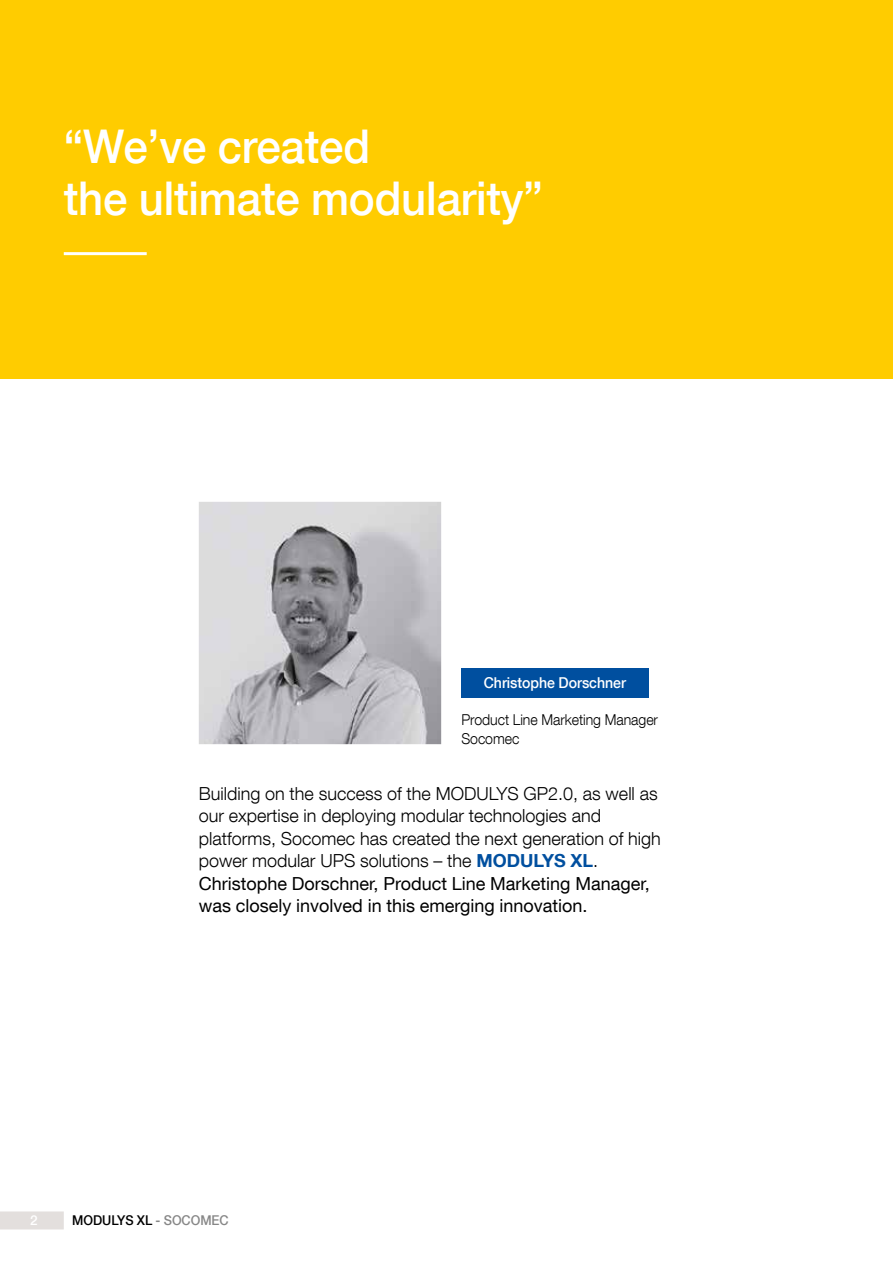
<style>
.page{position:relative;width:893px;height:1263px;background:#fff}
.page>*{position:absolute;margin:0;border:0;box-sizing:border-box;transform-origin:0 0}
.t1{font:500 46.5px/52.5px "Helvetica Neue LT Com";letter-spacing:-.005em;color:#fff;scale:.94 1}
.t2{font:300 18px/22.5px "Helvetica Neue LT Com";color:#000}
.t3{font:300 15px/19.5px "Helvetica Neue LT Com";letter-spacing:-.005em;color:#000;scale:.94 1}
.t4{font:500 15px "Helvetica Neue LT Com";letter-spacing:-.005em;color:#fff;scale:.94 1}
.t5{font:500 13.5px "Helvetica Neue LT Com";letter-spacing:-.005em;color:#000;scale:.94 1}
.t6{font:500 13.5px "Helvetica Neue LT Com";color:#fff}
.s1{font-weight:700;color:#004f9f}
.s2{font-weight:400}
.s3{color:#878787}
</style>
<div class="page">
<div style="left:0;top:1211px;width:64px;height:18px;background:#e3dfdd"></div>
<div style="left:0;top:0;width:893px;height:378px;background:#fc0"></div>
<img style="left:199px;top:502px;width:242px;height:242px">
<div style="left:461px;top:668px;width:187px;height:29px;background:#004f9f"></div>
<hr style="left:64px;top:252px;width:83px;height:3px;background:#fff">
<h1 class="t1" style="left:64px;top:120px;width:511px">“We’ve created<br>the ultimate modularity”</h1>
<p class="t4" style="left:484px;top:673px;width:153px">Christophe Dorschner</p>
<p class="t3" style="left:461px;top:709px;width:211px">Product Line Marketing Manager<br>Socomec</p>
<p class="t2" style="left:199px;top:781px;width:464px">Building on the success of the MODULYS GP2.0, as well as our expertise in deploying modular technologies and platforms, Socomec has created the next generation of high power modular UPS solutions – the <span class="s1">MODULYS XL</span>.<br><span class="s2">Christophe Dorschner, Product Line Marketing Manager, was closely involved in this emerging innovation.</span></p>
<p class="t6" style="left:30px;top:1212px;width:9px">2</p>
<p class="t5" style="left:72px;top:1212px;width:168px">MODULYS XL <span class="s3">- SOCOMEC</span></p>
</div>
